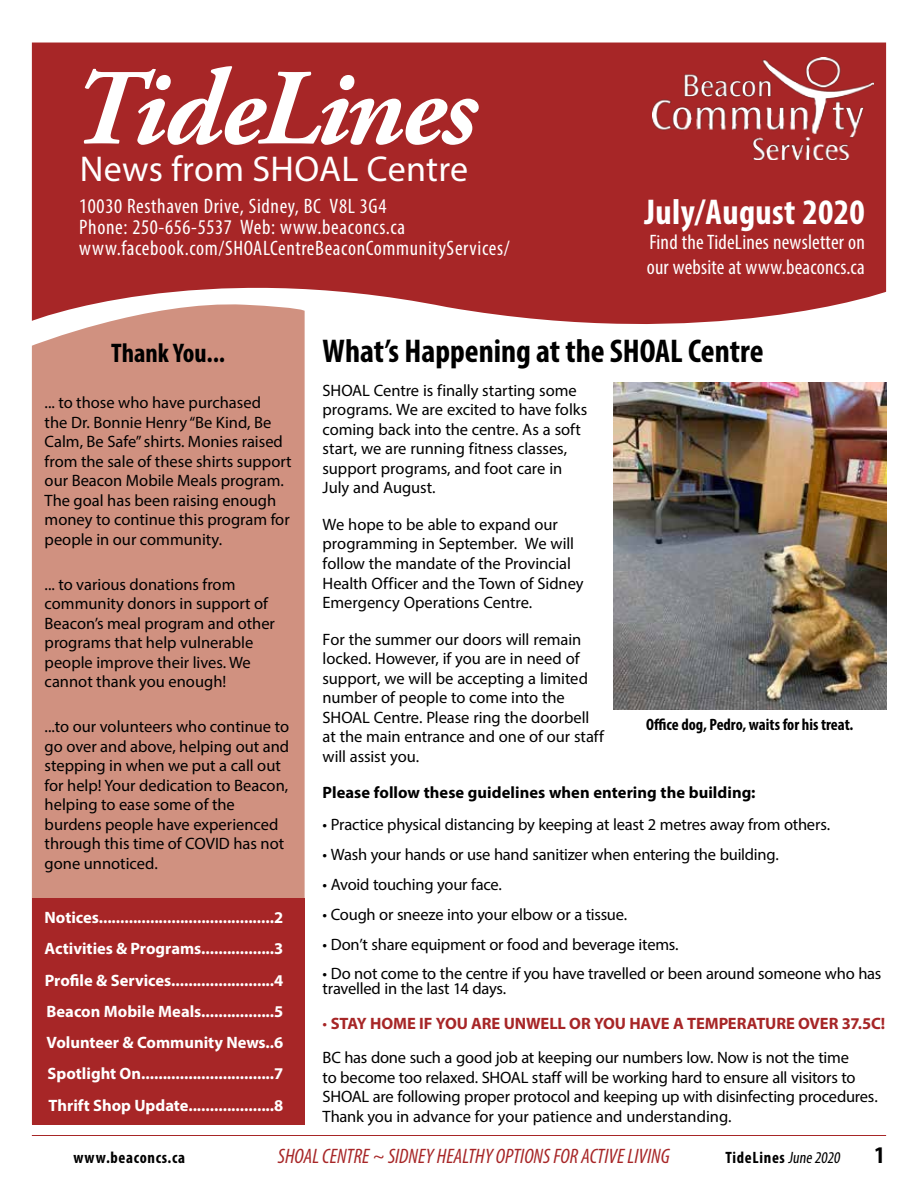
<style>
.page{position:relative;width:918px;height:1188px;background:#fff}
.page>*{position:absolute;margin:0;border:0;box-sizing:border-box;transform-origin:0 0}
.t1{font:italic 700 108px "Adobe Garamond Pro";letter-spacing:-.035em;color:#fff}
.t2{font:36px "Myriad Pro";letter-spacing:.01em;color:#fff}
.t3{font:700 condensed 36px "Myriad Pro";letter-spacing:.01em;color:#fff}
.t4{font:700 condensed 33px "Myriad Pro";color:#000}
.t5{font:700 condensed 27px "Myriad Pro";color:#000}
.t6{font:700 condensed 24px "Myriad Pro";color:#000}
.t7{font:condensed 21px/21px "Myriad Pro";letter-spacing:.03em;color:#fff}
.t8{font:condensed 21px/24.8px "Myriad Pro";letter-spacing:.01em;color:#fff}
.t9{font:italic condensed 21px "Myriad Pro";color:#a72627}
.t10{font:16.5px/19.5px "Myriad Pro";letter-spacing:-.005em;color:#000}
.t11{font:700 16.5px/31.2px "Myriad Pro";color:#fff;text-align:justify}
.t12{font:700 16.5px "Myriad Pro";color:#000}
.t13{font:700 condensed 16.5px "Myriad Pro";letter-spacing:.01em;color:#000}
.t14{font:700 condensed 16.5px "Myriad Pro";letter-spacing:.04em;color:#000}
.s1{color:#a72627}
.s2{font-weight:700;color:#a72627}
.s3{font-weight:400}
</style>
<div class="page">
<hr style="left:32px;top:1135px;width:854px;height:1px;background:#a72627">
<div style="left:32px;top:43px;width:854px;height:281px;background:#a72627"></div>
<img style="left:653px;top:57px;width:221px;height:102px">
<div style="left:32px;top:300px;width:273px;height:598px;background:#d09180"></div>
<div style="left:32px;top:898px;width:273px;height:226px;background:#a72627"></div>
<img style="left:613px;top:382px;width:273px;height:328px">
<h1 class="t1" style="left:70px;top:47px;width:407px">TideLines</h1>
<h2 class="t2" style="left:80px;top:147px;width:390px">News from SHOAL Centre</h2>
<p class="t7" style="left:79px;top:195px;width:432px">10030 Resthaven Drive, Sidney, BC V8L 3G4<br>Phone: 250-656-5537 Web: www.beaconcs.ca www.facebook.com/SHOALCentreBeaconCommunityServices/</p>
<h2 class="t3" style="left:645px;top:190px;width:222px">July/August 2020</h2>
<p class="t8" style="left:647px;top:229px;width:220px">Find the TideLines newsletter on our website at www.beaconcs.ca</p>
<h3 class="t5" style="left:111px;top:336px;width:116px">Thank You...</h3>
<p class="t10" style="left:45px;top:393px;width:249px">... to those who have purchased<br>the Dr. Bonnie Henry “Be Kind, Be<br>Calm, Be Safe” shirts. Monies raised from the sale of these shirts support our Beacon Mobile Meals program.<br>The goal has been raising enough money to continue this program for people in our community.</p>
<p class="t10" style="left:45px;top:574px;width:232px">... to various donations from community donors in support of<br>Beacon’s meal program and other programs that help vulnerable people improve their lives. We cannot thank you enough!</p>
<p class="t10" style="left:45px;top:717px;width:246px">...to our volunteers who continue to go over and above, helping out and stepping in when we put a call out for help! Your dedication to Beacon, helping to ease some of the burdens people have experienced through this time of COVID has not gone unnoticed.</p>
<p class="t11" style="left:45px;top:901px;width:240px">Notices.........................................2<br>Activities &amp; Programs.................3<br>Profile &amp; Services........................4<br>Beacon Mobile Meals.................5<br>Volunteer &amp; Community News..6<br>Spotlight On...............................7<br>Thrift Shop Update....................8</p>
<h3 class="t4" style="left:323px;top:331px;width:442px">What’s Happening at the SHOAL Centre</h3>
<p class="t10" style="left:323px;top:380px;width:266px">SHOAL Centre is finally starting some programs. We are excited to have folks coming back into the centre. As a soft start, we are running fitness classes, support programs, and foot care in July and August.</p>
<p class="t10" style="left:323px;top:514px;width:262px">We hope to be able to expand our programming in September. We will follow the mandate of the Provincial Health Officer and the Town of Sidney Emergency Operations Centre.</p>
<p class="t10" style="left:323px;top:629px;width:283px">For the summer our doors will remain locked. However, if you are in need of support, we will be accepting a limited number of people to come into the SHOAL Centre. Please ring the doorbell at the main entrance and one of our staff will assist you.</p>
<p class="t12" style="left:323px;top:782px;width:434px">Please follow these guidelines when entering the building:</p>
<p class="t10" style="left:323px;top:815px;width:509px">• Practice physical distancing by keeping at least 2 metres away from others.</p>
<p class="t10" style="left:323px;top:844px;width:458px">• Wash your hands or use hand sanitizer when entering the building.</p>
<p class="t10" style="left:323px;top:874px;width:181px">• Avoid touching your face.</p>
<p class="t10" style="left:323px;top:904px;width:306px">• Cough or sneeze into your elbow or a tissue.</p>
<p class="t10" style="left:323px;top:934px;width:358px">• Don’t share equipment or food and beverage items.</p>
<p class="t10" style="left:323px;top:966px;width:560px;line-height:15px">• Do not come to the centre if you have travelled or been around someone who has travelled in the last 14 days.</p>
<p class="t10" style="left:323px;top:1006px;width:564px;line-height:34.3px"><span class="s1">•</span> <span class="s2">STAY HOME IF YOU ARE UNWELL OR YOU HAVE A TEMPERATURE OVER 37.5C!<br></span>BC has done such a good job at keeping our numbers low. Now is not the time</p>
<p class="t10" style="left:323px;top:1067px;width:557px">to become too relaxed. SHOAL staff will be working hard to ensure all visitors to<br>SHOAL are following proper protocol and keeping up with disinfecting procedures.<br>Thank you in advance for your patience and understanding.</p>
<p class="t13" style="left:646px;top:715px;width:209px">Office dog, Pedro, waits for his treat.</p>
<p class="t14" style="left:73px;top:1147px;width:113px">www.beaconcs.ca</p>
<p class="t9" style="left:278px;top:1143px;width:393px">SHOAL CENTRE ~ SIDNEY HEALTHY OPTIONS FOR ACTIVE LIVING</p>
<p class="t14" style="left:725px;top:1147px;width:119px">TideLines <span class="s3">June 2020</span></p>
<h3 class="t6" style="left:875px;top:1140px;width:12px">1</h3>
</div>
